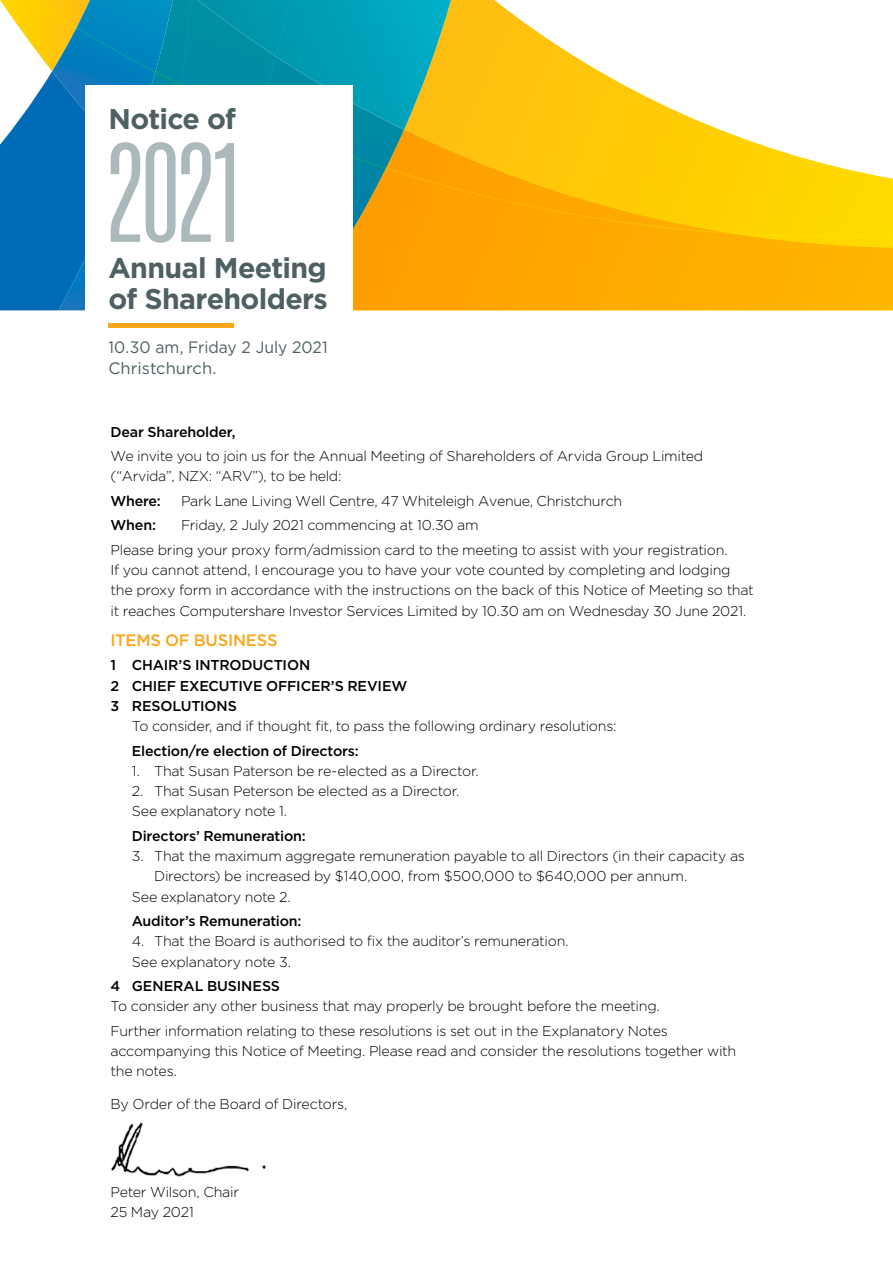
<style>
.page{position:relative;width:893px;height:1263px;background:#fff}
.page>*{position:absolute;margin:0;border:0;box-sizing:border-box;transform-origin:0 0}
.t1{font:500 145.5px "Sorren Ex";color:#acb9ba}
.t2{font:700 28.5px/31.5px "Gotham";letter-spacing:-.025em;color:#4e6063}
.t3{font:16.5px/21px "Gotham";color:#4e6063;scale:.95 1}
.t4{font:500 16.5px "Gotham";letter-spacing:-.015em;color:#faa61a}
.t5{font:300 14.25px/20.2px "Gotham";letter-spacing:-.02em;color:#000}
.t6{font:500 14.25px/20.2px "Gotham";letter-spacing:-.015em;color:#000}
</style>
<div class="page">
<svg style="left:451px;top:237px;width:442px;height:73px;background:#ffad00"></svg>
<div style="left:353px;top:237px;width:98px;height:73px;background:#fe9f00"></div>
<svg style="left:0;top:237px;width:85px;height:73px;background:#016db7"></svg>
<svg style="left:0;top:0;width:893px;height:237px"></svg>
<div style="left:85px;top:85px;width:268px;height:327px;background:#fff"></div>
<hr style="left:108px;top:324px;width:126px;height:4px;background:#faa61a">
<img style="left:111px;top:1122px;width:155px;height:55px">
<h2 class="t2" style="left:108px;top:103px;width:129px">Notice of</h2>
<h1 class="t1" style="left:106px;top:105px;width:134px">2021</h1>
<h2 class="t2" style="left:108px;top:252px;width:221px">Annual Meeting of Shareholders</h2>
<p class="t3" style="left:108px;top:337px;width:232px">10.30 am, Friday 2 July 2021<br>Christchurch.</p>
<p class="t6" style="left:111px;top:421px;width:127px">Dear Shareholder,</p>
<p class="t5" style="left:111px;top:446px;width:594px">We invite you to join us for the Annual Meeting of Shareholders of Arvida Group Limited (“Arvida”, NZX: “ARV”), to be held:</p>
<p class="t6" style="left:111px;top:490px;width:52px">Where:</p>
<p class="t5" style="left:181px;top:490px;width:443px">Park Lane Living Well Centre, 47 Whiteleigh Avenue, Christchurch</p>
<p class="t6" style="left:111px;top:515px;width:47px">When:</p>
<p class="t5" style="left:111px;top:513px;width:619px;line-height:24.5px;text-indent:70px">Friday, 2 July 2021 commencing at 10.30 am<br>Please bring your proxy form/admission card to the meeting to assist with your registration.</p>
<p class="t5" style="left:111px;top:560px;width:645px">If you cannot attend, I encourage you to have your vote counted by completing and lodging the proxy form in accordance with the instructions on the back of this Notice of Meeting so that it reaches Computershare Investor Services Limited by 10.30 am on Wednesday 30 June 2021.</p>
<p class="t4" style="left:111px;top:629px;width:169px">ITEMS OF BUSINESS</p>
<p class="t6" style="left:111px;top:655px;width:298px">1 CHAIR’S INTRODUCTION<br>2 CHIEF EXECUTIVE OFFICER’S REVIEW<br>3 RESOLUTIONS</p>
<p class="t5" style="left:132px;top:715px;width:486px">To consider, and if thought fit, to pass the following ordinary resolutions:</p>
<p class="t6" style="left:132px;top:740px;width:228px">Election/re election of Directors:</p>
<p class="t5" style="left:132px;top:760px;width:348px">1. That Susan Paterson be re-elected as a Director.</p>
<p class="t5" style="left:132px;top:780px;width:329px">2. That Susan Peterson be elected as a Director.<br>See explanatory note 1.</p>
<p class="t6" style="left:132px;top:825px;width:176px">Directors’ Remuneration:</p>
<p class="t5" style="left:132px;top:845px;width:615px">3. That the maximum aggregate remuneration payable to all Directors (in their capacity as</p>
<p class="t5" style="left:154px;top:866px;width:535px">Directors) be increased by $140,000, from $500,000 to $640,000 per annum.</p>
<p class="t5" style="left:132px;top:886px;width:160px">See explanatory note 2.</p>
<p class="t6" style="left:132px;top:911px;width:171px">Auditor’s Remuneration:</p>
<p class="t5" style="left:132px;top:931px;width:438px">4. That the Board is authorised to fix the auditor’s remuneration.<br>See explanatory note 3.</p>
<p class="t6" style="left:111px;top:976px;width:171px">4 GENERAL BUSINESS</p>
<p class="t5" style="left:111px;top:994px;width:559px;line-height:24.5px">To consider any other business that may properly be brought before the meeting.<br>Further information relating to these resolutions is set out in the Explanatory Notes</p>
<p class="t5" style="left:111px;top:1040px;width:627px">accompanying this Notice of Meeting. Please read and consider the resolutions together with the notes.</p>
<p class="t5" style="left:111px;top:1094px;width:238px">By Order of the Board of Directors,</p>
<p class="t5" style="left:111px;top:1181px;width:130px">Peter Wilson, Chair<br>25 May 2021</p>
</div>
